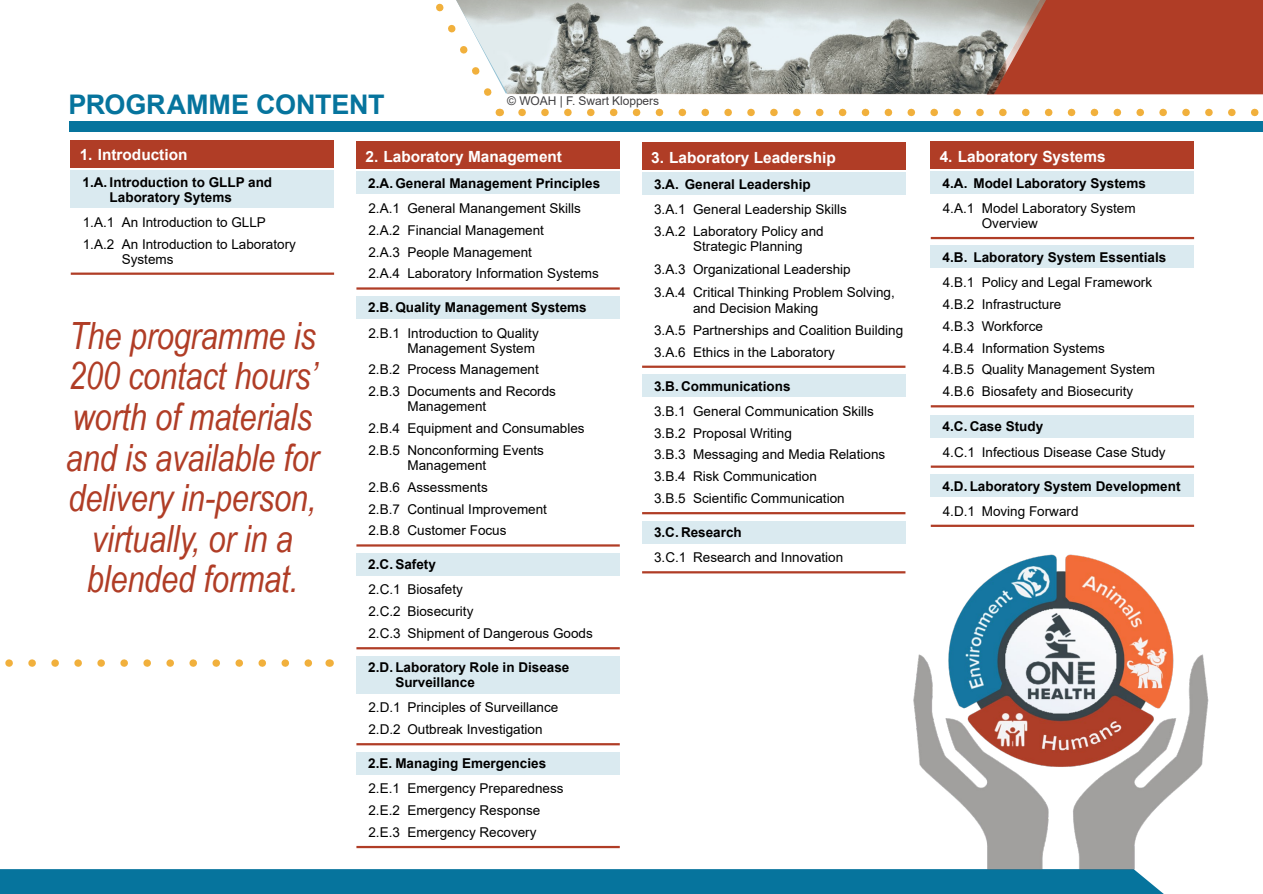
<style>
.page{position:relative;width:1263px;height:894px;background:#fff}
.page>*{position:absolute;margin:0;border:0;box-sizing:border-box;transform-origin:0 0}
.H2_Arial_28_Pt_Strong_Cond{font:italic 37.5px/40.5px "Arial Narrow";letter-spacing:-.005em;color:#b03d26;text-align:center}
.H2_Arial_18_Pt_Teal{font:700 27px "Arial";letter-spacing:-.01em;color:#06749d}
.t1{font:700 15.3px "Arial";color:#fff}
.t2{font:13.5px/15px "Arial";color:#000}
.t3{font:700 13.5px/15px "Arial";color:#000}
.t4{font:12px "Arial";letter-spacing:-.005em;color:#414042}
</style>
<div class="page">
<div style="left:70px;top:122px;width:1193px;height:10px;background:#06749d"></div>
<svg style="left:436px;top:3px;width:67px;height:113px"></svg>
<svg style="left:522px;top:109px;width:737px;height:7px"></svg>
<div style="left:0;top:869px;width:1163px;height:24px;background:#06749d"></div>
<svg style="left:9px;top:659px;width:303px;height:7px"></svg>
<div style="left:1053px;top:0;width:210px;height:94px;background:#b03d26"></div>
<img style="left:449px;top:0;width:604px;height:94px">
<img style="left:908px;top:554px;width:301px;height:319px">
<div style="left:71px;top:140px;width:263px;height:28px;background:#b03d26"></div>
<div style="left:71px;top:170px;width:263px;height:38px;background:#daeaf0"></div>
<hr style="left:71px;top:272px;width:263px;height:3px;background:#b03d26">
<div style="left:356px;top:141px;width:264px;height:28px;background:#b03d26"></div>
<div style="left:356px;top:171px;width:264px;height:23px;background:#daeaf0"></div>
<hr style="left:356px;top:287px;width:264px;height:2px;background:#b03d26">
<div style="left:356px;top:296px;width:264px;height:23px;background:#daeaf0"></div>
<hr style="left:356px;top:544px;width:264px;height:2px;background:#b03d26">
<div style="left:356px;top:552px;width:264px;height:23px;background:#daeaf0"></div>
<hr style="left:356px;top:647px;width:264px;height:2px;background:#b03d26">
<div style="left:356px;top:655px;width:264px;height:38px;background:#daeaf0"></div>
<hr style="left:356px;top:742px;width:264px;height:3px;background:#b03d26">
<div style="left:356px;top:751px;width:264px;height:23px;background:#daeaf0"></div>
<hr style="left:356px;top:845px;width:264px;height:2px;background:#b03d26">
<div style="left:642px;top:142px;width:263px;height:28px;background:#b03d26"></div>
<div style="left:642px;top:172px;width:263px;height:23px;background:#daeaf0"></div>
<hr style="left:642px;top:365px;width:263px;height:3px;background:#b03d26">
<div style="left:642px;top:374px;width:263px;height:23px;background:#daeaf0"></div>
<hr style="left:642px;top:512px;width:263px;height:2px;background:#b03d26">
<div style="left:642px;top:520px;width:263px;height:23px;background:#daeaf0"></div>
<hr style="left:642px;top:571px;width:263px;height:2px;background:#b03d26">
<div style="left:930px;top:141px;width:264px;height:28px;background:#b03d26"></div>
<div style="left:930px;top:171px;width:264px;height:23px;background:#daeaf0"></div>
<hr style="left:930px;top:237px;width:264px;height:2px;background:#b03d26">
<div style="left:930px;top:245px;width:264px;height:23px;background:#daeaf0"></div>
<hr style="left:930px;top:405px;width:264px;height:2px;background:#b03d26">
<div style="left:930px;top:414px;width:264px;height:23px;background:#daeaf0"></div>
<hr style="left:930px;top:465px;width:264px;height:2px;background:#b03d26">
<div style="left:930px;top:474px;width:264px;height:23px;background:#daeaf0"></div>
<hr style="left:930px;top:524px;width:264px;height:2px;background:#b03d26">
<h2 class="H2_Arial_18_Pt_Teal" style="left:68px;top:85px;width:318px">PROGRAMME CONTENT</h2>
<p class="t4" style="left:507px;top:93px;width:153px">© WOAH | F. Swart Kloppers</p>
<p class="t1" style="left:80px;top:144px;width:109px">1. Introduction</p>
<p class="t3" style="left:110px;top:174px;width:164px;text-indent:-27px">1.A. Introduction to GLLP and<br>Laboratory Sytems</p>
<p class="t2" style="left:83px;top:214px;width:185px">1.A.1 An Introduction to GLLP</p>
<p class="t2" style="left:122px;top:236px;width:176px;text-indent:-39px">1.A.2 An Introduction to Laboratory<br>Systems</p>
<h2 class="H2_Arial_28_Pt_Strong_Cond" style="left:66px;top:314px;width:254px">The programme is<br>200 contact hours’ worth of materials and is available for delivery in-person, virtually, or in a blended format.</h2>
<p class="t1" style="left:365px;top:145px;width:198px">2. Laboratory Management</p>
<p class="t3" style="left:368px;top:176px;width:233px">2.A. General Management Principles</p>
<p class="t2" style="left:368px;top:200px;width:214px">2.A.1 General Manangement Skills</p>
<p class="t2" style="left:368px;top:222px;width:177px">2.A.2 Financial Management</p>
<p class="t2" style="left:368px;top:244px;width:165px">2.A.3 People Management</p>
<p class="t2" style="left:368px;top:266px;width:232px">2.A.4 Laboratory Information Systems</p>
<p class="t3" style="left:368px;top:300px;width:220px">2.B. Quality Management Systems</p>
<p class="t2" style="left:368px;top:325px;width:172px;text-align:right">2.B.1 Introduction to Quality<br>Management System</p>
<p class="t2" style="left:368px;top:362px;width:172px">2.B.2 Process Management</p>
<p class="t2" style="left:407px;top:383px;width:150px;text-indent:-39px">2.B.3 Documents and Records<br>Management</p>
<p class="t2" style="left:368px;top:420px;width:218px">2.B.4 Equipment and Consumables</p>
<p class="t2" style="left:407px;top:442px;width:138px;text-indent:-39px">2.B.5 Nonconforming Events<br>Management</p>
<p class="t2" style="left:368px;top:479px;width:121px">2.B.6 Assessments</p>
<p class="t2" style="left:368px;top:501px;width:180px">2.B.7 Continual Improvement</p>
<p class="t2" style="left:368px;top:523px;width:140px">2.B.8 Customer Focus</p>
<p class="t3" style="left:368px;top:557px;width:69px">2.C. Safety</p>
<p class="t2" style="left:368px;top:582px;width:96px">2.C.1 Biosafety</p>
<p class="t2" style="left:368px;top:603px;width:107px">2.C.2 Biosecurity</p>
<p class="t2" style="left:368px;top:625px;width:226px">2.C.3 Shipment of Dangerous Goods</p>
<p class="t3" style="left:395px;top:659px;width:176px;text-indent:-27px">2.D. Laboratory Role in Disease<br>Surveillance</p>
<p class="t2" style="left:368px;top:699px;width:191px">2.D.1 Principles of Surveillance</p>
<p class="t2" style="left:368px;top:721px;width:176px">2.D.2 Outbreak Investigation</p>
<p class="t3" style="left:368px;top:755px;width:179px">2.E. Managing Emergencies</p>
<p class="t2" style="left:368px;top:780px;width:197px">2.E.1 Emergency Preparedness</p>
<p class="t2" style="left:368px;top:802px;width:173px">2.E.2 Emergency Response</p>
<p class="t2" style="left:368px;top:824px;width:170px">2.E.3 Emergency Recovery</p>
<p class="t1" style="left:651px;top:146px;width:186px">3. Laboratory Leadership</p>
<p class="t3" style="left:654px;top:177px;width:158px">3.A. General Leadership</p>
<p class="t2" style="left:654px;top:201px;width:194px">3.A.1 General Leadership Skills</p>
<p class="t2" style="left:693px;top:223px;width:132px;text-indent:-39px">3.A.2 Laboratory Policy and<br>Strategic Planning</p>
<p class="t2" style="left:654px;top:261px;width:198px">3.A.3 Organizational Leadership</p>
<p class="t2" style="left:693px;top:284px;width:203px;line-height:16.2px;text-indent:-39px">3.A.4 Critical Thinking Problem Solving, and Decision Making</p>
<p class="t2" style="left:654px;top:322px;width:251px">3.A.5 Partnerships and Coalition Building</p>
<p class="t2" style="left:654px;top:344px;width:182px">3.A.6 Ethics in the Laboratory</p>
<p class="t3" style="left:654px;top:378px;width:138px">3.B. Communications</p>
<p class="t2" style="left:654px;top:403px;width:221px">3.B.1 General Communication Skills</p>
<p class="t2" style="left:654px;top:425px;width:139px">3.B.2 Proposal Writing</p>
<p class="t2" style="left:654px;top:447px;width:233px">3.B.3 Messaging and Media Relations</p>
<p class="t2" style="left:654px;top:468px;width:164px">3.B.4 Risk Communication</p>
<p class="t2" style="left:654px;top:490px;width:192px">3.B.5 Scientific Communication</p>
<p class="t3" style="left:654px;top:525px;width:89px">3.C. Research</p>
<p class="t2" style="left:654px;top:549px;width:191px">3.C.1 Research and Innovation</p>
<p class="t1" style="left:939px;top:145px;width:167px">4. Laboratory Systems</p>
<p class="t3" style="left:942px;top:176px;width:205px">4.A. Model Laboratory Systems</p>
<p class="t2" style="left:981px;top:200px;width:155px;text-indent:-39px">4.A.1 Model Laboratory System<br>Overview</p>
<p class="t3" style="left:942px;top:250px;width:225px">4.B. Laboratory System Essentials</p>
<p class="t2" style="left:942px;top:274px;width:211px">4.B.1 Policy and Legal Framework</p>
<p class="t2" style="left:942px;top:296px;width:120px">4.B.2 Infrastructure</p>
<p class="t2" style="left:942px;top:318px;width:102px">4.B.3 Workforce</p>
<p class="t2" style="left:942px;top:340px;width:164px">4.B.4 Information Systems</p>
<p class="t2" style="left:942px;top:362px;width:214px">4.B.5 Quality Management System</p>
<p class="t2" style="left:942px;top:383px;width:192px">4.B.6 Biosafety and Biosecurity</p>
<p class="t3" style="left:942px;top:419px;width:102px">4.C. Case Study</p>
<p class="t2" style="left:942px;top:444px;width:224px">4.C.1 Infectious Disease Case Study</p>
<p class="t3" style="left:942px;top:478px;width:239px">4.D. Laboratory System Development</p>
<p class="t2" style="left:942px;top:503px;width:137px">4.D.1 Moving Forward</p>
</div>
